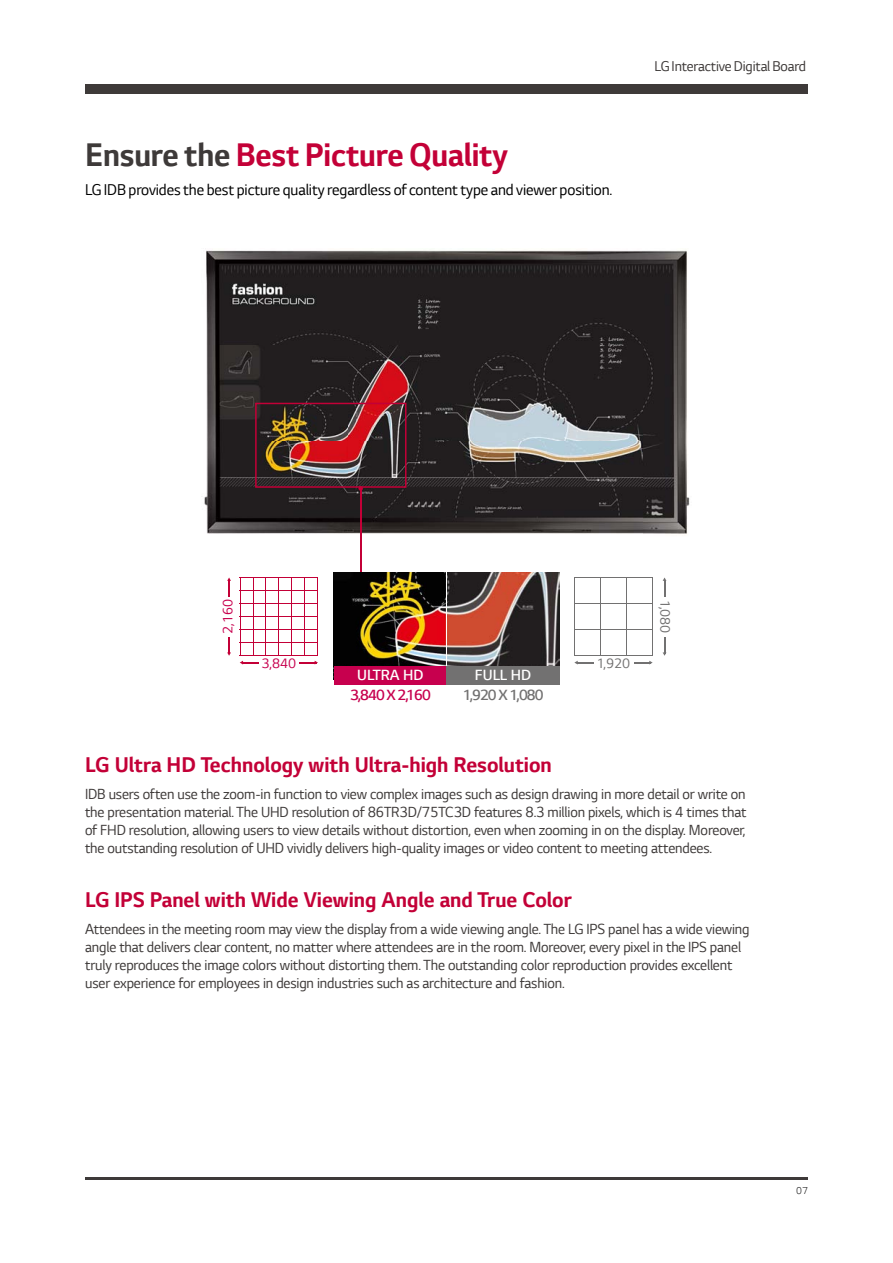
<style>
.page{position:relative;width:893px;height:1263px;background:#fff}
.page>*{position:absolute;margin:0;border:0;box-sizing:border-box;transform-origin:0 0}
.t1{font:700 34.5px "LG Smart";letter-spacing:-.005em;color:#c30037;scale:.95 1}
.t2{font:700 22.5px "LG Smart";color:#c30037}
.t3{font:16.5px "LG Smart";letter-spacing:-.005em;color:#000;scale:.96 1}
.t4{font:300 15.6px "LG Smart";color:#fff}
.t5{font:300 15.6px "LG Smart";letter-spacing:-.06em;color:#c7004e}
.t6{font:300 15.6px "LG Smart";letter-spacing:-.06em;color:#727171}
.t7{font:15.45px/18px "LG Smart";letter-spacing:-.01em;color:#3e3a39;text-align:justify;scale:.96 1}
.t8{font:15px "LG Smart";letter-spacing:-.01em;color:#3e3a39}
.t9{font:14.4px "LG Smart";color:#c7004e}
.t10{font:14.4px "LG Smart";color:#727171}
.t11{font:300 10.5px "LG Smart";color:#000}
.s1{color:#3e3a39}
</style>
<div class="page">
<div style="left:85px;top:85px;width:723px;height:9px;background:#3e3a39"></div>
<img style="left:204px;top:250px;width:486px;height:289px">
<hr style="left:360px;top:488px;width:1px;height:91px;background:#c30037">
<img style="left:255px;top:403px;width:151px;height:88px">
<img style="left:334px;top:573px;width:225px;height:94px">
<hr style="left:229px;top:581px;width:1px;height:73px;background:#c30037">
<div style="left:222px;top:597px;width:18px;height:39px;background:#fff"></div>
<hr style="left:240px;top:577px;width:1px;height:79px;background:#c30037">
<hr style="left:265px;top:577px;width:1px;height:79px;background:#c30037">
<hr style="left:278px;top:577px;width:1px;height:79px;background:#c30037">
<hr style="left:253px;top:577px;width:1px;height:79px;background:#c30037">
<hr style="left:304px;top:577px;width:1px;height:79px;background:#c30037">
<hr style="left:291px;top:577px;width:1px;height:79px;background:#c30037">
<hr style="left:317px;top:577px;width:1px;height:79px;background:#c30037">
<hr style="left:240px;top:577px;width:78px;height:1px;background:#c30037">
<hr style="left:240px;top:616px;width:78px;height:1px;background:#c30037">
<hr style="left:240px;top:642px;width:78px;height:1px;background:#c30037">
<hr style="left:240px;top:603px;width:78px;height:1px;background:#c30037">
<hr style="left:240px;top:590px;width:78px;height:1px;background:#c30037">
<hr style="left:240px;top:629px;width:78px;height:1px;background:#c30037">
<hr style="left:240px;top:655px;width:78px;height:1px;background:#c30037">
<hr style="left:243px;top:662px;width:73px;height:1px;background:#c30037">
<div style="left:259px;top:658px;width:40px;height:18px;background:#fff"></div>
<hr style="left:664px;top:581px;width:1px;height:73px;background:#727171">
<div style="left:652px;top:597px;width:19px;height:39px;background:#fff"></div>
<hr style="left:574px;top:577px;width:1px;height:79px;background:#727171">
<hr style="left:626px;top:577px;width:1px;height:79px;background:#727171">
<hr style="left:600px;top:577px;width:1px;height:79px;background:#727171">
<hr style="left:652px;top:577px;width:1px;height:79px;background:#727171">
<hr style="left:574px;top:577px;width:79px;height:1px;background:#727171">
<hr style="left:574px;top:629px;width:79px;height:1px;background:#727171">
<hr style="left:574px;top:603px;width:79px;height:1px;background:#727171">
<hr style="left:574px;top:655px;width:79px;height:1px;background:#727171">
<hr style="left:578px;top:662px;width:73px;height:1px;background:#727171">
<div style="left:594px;top:658px;width:39px;height:18px;background:#fff"></div>
<hr style="left:446px;top:570px;width:1px;height:114px;background:#fff">
<div style="left:334px;top:667px;width:112px;height:18px;background:#c7004e"></div>
<div style="left:446px;top:667px;width:113px;height:18px;background:#727171"></div>
<hr style="left:85px;top:1178px;width:723px;height:2px;background:#3e3a39">
<h1 class="t1" style="left:85px;top:134px;width:447px"><span class="s1">Ensure the</span> Best Picture Quality</h1>
<p class="t3" style="left:85px;top:180px;width:551px">LG IDB provides the best picture quality regardless of content type and viewer position.</p>
<p class="t8" style="left:655px;top:58px;width:153px">LG Interactive Digital Board</p>
<p class="t9" style="left:219px;top:634px;width:36px;rotate:-90deg">2,160</p>
<p class="t9" style="left:261px;top:655px;width:36px">3,840</p>
<p class="t4" style="left:357px;top:666px;width:68px">ULTRA HD</p>
<p class="t5" style="left:350px;top:686px;width:82px">3,840 X 2,160</p>
<p class="t4" style="left:475px;top:666px;width:58px">FULL HD</p>
<p class="t6" style="left:463px;top:686px;width:82px">1,920 X 1,080</p>
<h2 class="t2" style="left:85px;top:751px;width:468px">LG Ultra HD Technology with Ultra-high Resolution</h2>
<p class="t10" style="left:597px;top:655px;width:35px">1,920</p>
<p class="t10" style="left:674px;top:600px;width:35px;rotate:90deg">1,080</p>
<p class="t7" style="left:85px;top:785px;width:690px">IDB users often use the zoom-in function to view complex images such as design drawing in more detail or write on the presentation material. The UHD resolution of 86TR3D/75TC3D features 8.3 million pixels, which is 4 times that of FHD resolution, allowing users to view details without distortion, even when zooming in on the display. Moreover, the outstanding resolution of UHD vividly delivers high-quality images or video content to meeting attendees.</p>
<h2 class="t2" style="left:85px;top:886px;width:489px">LG IPS Panel with Wide Viewing Angle and True Color</h2>
<p class="t7" style="left:85px;top:920px;width:694px;text-align:left">Attendees in the meeting room may view the display from a wide viewing angle. The LG IPS panel has a wide viewing angle that delivers clear content, no matter where attendees are in the room. Moreover, every pixel in the IPS panel truly reproduces the image colors without distorting them. The outstanding color reproduction provides excellent user experience for employees in design industries such as architecture and fashion.</p>
<p class="t11" style="left:796px;top:1185px;width:13px">07</p>
</div>
